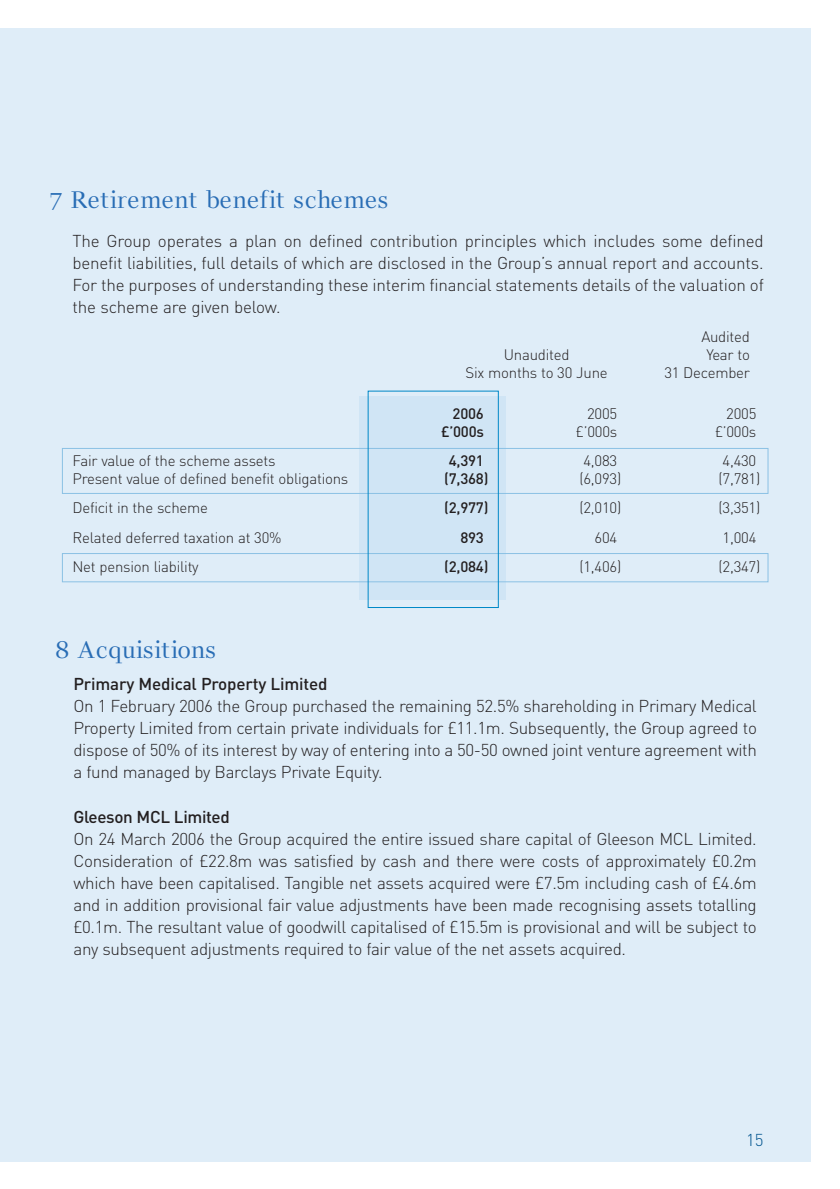
<style>
.page{position:relative;width:840px;height:1189px;background:#fff}
.page>*{position:absolute;margin:0;border:0;box-sizing:border-box;transform-origin:0 0}
.t1{font:24px "Interviewer Regularly";color:#296db5}
.t2{font:300 17px/22px "DIN";letter-spacing:-.02em;color:#231f20;text-align:justify}
.t3{font:500 17px "DIN";letter-spacing:-.01em;color:#231f20}
.t4{font:300 17px "DIN";color:#00538e}
.t5{font:300 15px "DIN";letter-spacing:-.015em;color:#231f20}
.t6{font:500 15px "DIN";letter-spacing:-.015em;color:#231f20}
</style>
<div class="page">
<div style="left:0;top:28px;width:810px;height:1133px;background:#dfedf8"></div>
<div style="left:359px;top:397px;width:147px;height:203px;background:#d0e5f5"></div>
<svg style="left:62px;top:447px;width:706px;height:136px"></svg>
<h1 class="t1" style="left:48px;top:189px;width:342px">7 Retirement benefit schemes</h1>
<p class="t2" style="left:72px;top:231px;width:692px">The Group operates a plan on defined contribution principles which includes some defined benefit liabilities, full details of which are disclosed in the Group’s annual report and accounts.<br>For the purposes of understanding these interim financial statements details of the valuation of the scheme are given below.</p>
<p class="t5" style="left:701px;top:331px;width:50px">Audited</p>
<p class="t5" style="left:503px;top:349px;width:67px">Unaudited</p>
<p class="t5" style="left:706px;top:349px;width:45px">Year to</p>
<p class="t5" style="left:465px;top:367px;width:143px">Six months to 30 June</p>
<p class="t5" style="left:664px;top:367px;width:87px">31 December</p>
<p class="t6" style="left:452px;top:408px;width:33px">2006</p>
<p class="t5" style="left:586px;top:408px;width:32px">2005</p>
<p class="t5" style="left:725px;top:408px;width:32px">2005</p>
<p class="t6" style="left:441px;top:426px;width:44px">£’000s</p>
<p class="t5" style="left:575px;top:426px;width:43px">£’000s</p>
<p class="t5" style="left:714px;top:426px;width:43px">£’000s</p>
<p class="t5" style="left:72px;top:455px;width:204px">Fair value of the scheme assets</p>
<p class="t6" style="left:448px;top:455px;width:37px">4,391</p>
<p class="t5" style="left:583px;top:455px;width:35px">4,083</p>
<p class="t5" style="left:722px;top:455px;width:35px">4,430</p>
<p class="t5" style="left:72px;top:473px;width:277px">Present value of defined benefit obligations</p>
<p class="t6" style="left:444px;top:473px;width:46px">(7,368)</p>
<p class="t5" style="left:579px;top:473px;width:43px">(6,093)</p>
<p class="t5" style="left:718px;top:473px;width:43px">(7,781)</p>
<p class="t5" style="left:72px;top:502px;width:137px">Deficit in the scheme</p>
<p class="t6" style="left:444px;top:502px;width:46px">(2,977)</p>
<p class="t5" style="left:579px;top:502px;width:43px">(2,010)</p>
<p class="t5" style="left:718px;top:502px;width:43px">(3,351)</p>
<p class="t5" style="left:72px;top:532px;width:210px">Related deferred taxation at 30%</p>
<p class="t6" style="left:460px;top:532px;width:25px">893</p>
<p class="t5" style="left:594px;top:532px;width:24px">604</p>
<p class="t5" style="left:722px;top:532px;width:35px">1,004</p>
<p class="t5" style="left:72px;top:561px;width:128px">Net pension liability</p>
<p class="t6" style="left:444px;top:561px;width:46px">(2,084)</p>
<p class="t5" style="left:579px;top:561px;width:43px">(1,406)</p>
<p class="t5" style="left:718px;top:561px;width:43px">(2,347)</p>
<h1 class="t1" style="left:54px;top:639px;width:164px">8 Acquisitions</h1>
<p class="t3" style="left:73px;top:678px;width:255px">Primary Medical Property Limited</p>
<p class="t2" style="left:73px;top:697px;width:684px">On 1 February 2006 the Group purchased the remaining 52.5% shareholding in Primary Medical Property Limited from certain private individuals for £11.1m. Subsequently, the Group agreed to dispose of 50% of its interest by way of entering into a 50-50 owned joint venture agreement with a fund managed by Barclays Private Equity.</p>
<p class="t3" style="left:73px;top:810px;width:158px">Gleeson MCL Limited</p>
<p class="t2" style="left:73px;top:830px;width:684px">On 24 March 2006 the Group acquired the entire issued share capital of Gleeson MCL Limited.<br>Consideration of £22.8m was satisfied by cash and there were costs of approximately £0.2m which have been capitalised. Tangible net assets acquired were £7.5m including cash of £4.6m and in addition provisional fair value adjustments have been made recognising assets totalling £0.1m. The resultant value of goodwill capitalised of £15.5m is provisional and will be subject to any subsequent adjustments required to fair value of the net assets acquired.</p>
<p class="t4" style="left:745px;top:1133px;width:19px">15</p>
</div>
